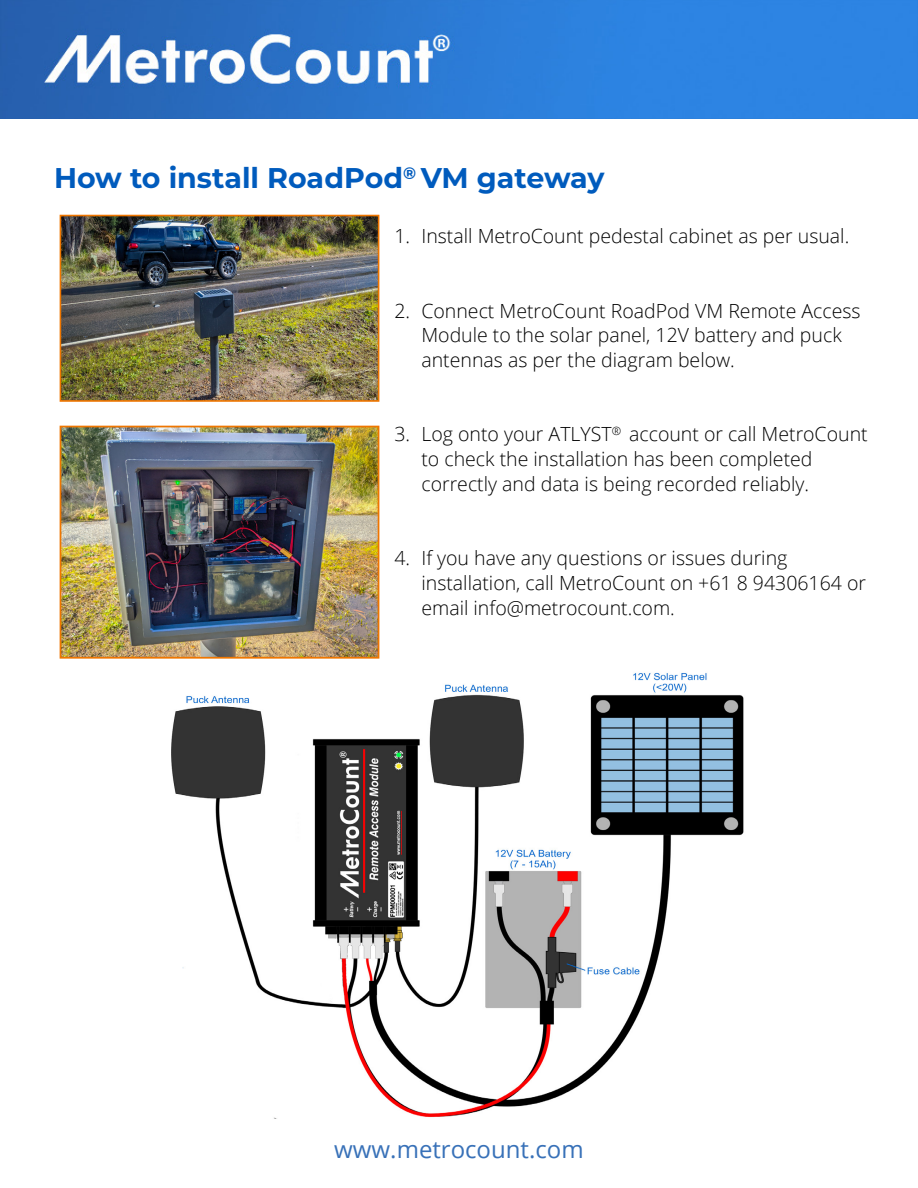
<style>
.page{position:relative;width:918px;height:1188px;background:#fff}
.page>*{position:absolute;margin:0;border:0;box-sizing:border-box;transform-origin:0 0}
.t1{font:700 28.5px "Montserrat";color:#005bbd}
.t2{font:24px "Open Sans";color:#3871b8}
.t3{font:300 19.5px/24.8px "Open Sans";color:#000}
</style>
<div class="page">
<img style="left:0;top:0;width:918px;height:118px">
<img style="left:63px;top:429px;width:313px;height:227px">
<div style="left:60px;top:426px;width:319px;height:233px;border:2px solid #ef7600"></div>
<img style="left:63px;top:218px;width:313px;height:181px">
<div style="left:60px;top:215px;width:319px;height:187px;border:2px solid #ef7600"></div>
<img style="left:171px;top:672px;width:573px;height:447px">
<h1 class="t1" style="left:54px;top:158px;width:552px">How to install RoadPod<sup>®</sup> VM gateway</h1>
<p class="t3" style="left:394px;top:223px;width:456px">1. Install MetroCount pedestal cabinet as per usual.</p>
<p class="t3" style="left:421px;top:298px;width:441px;text-indent:-27px">2. Connect MetroCount RoadPod VM Remote Access<br>Module to the solar panel, 12V battery and puck antennas as per the diagram below.</p>
<p class="t3" style="left:421px;top:421px;width:448px;text-indent:-27px">3. Log onto your ATLYST<sup>®</sup> account or call MetroCount to check the installation has been completed correctly and data is being recorded reliably.</p>
<p class="t3" style="left:421px;top:545px;width:446px;text-indent:-27px">4. If you have any questions or issues during installation, call MetroCount on +61 8 94306164 or email info@metrocount.com.</p>
<p class="t2" style="left:334px;top:1133px;width:251px">www.metrocount.com</p>
</div>
